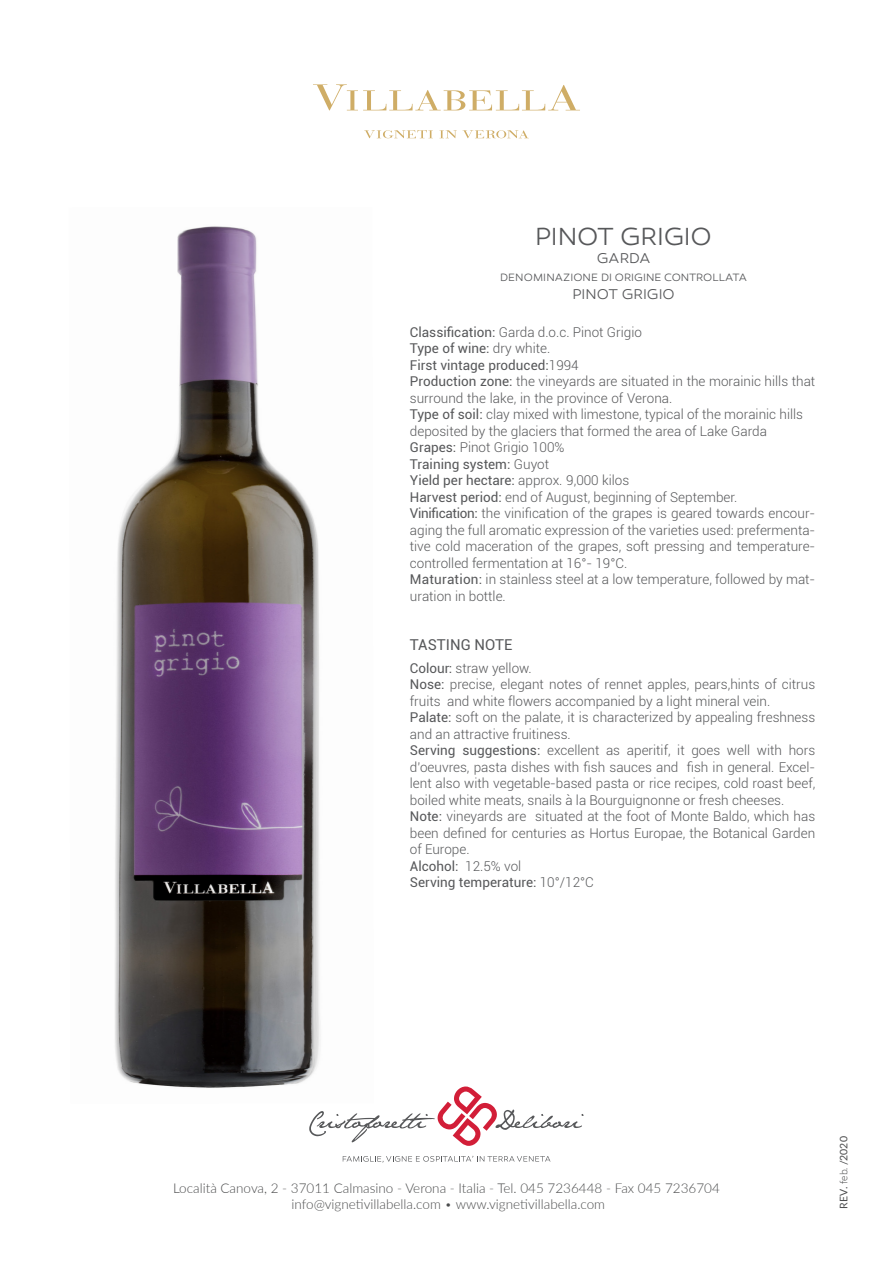
<style>
.page{position:relative;width:893px;height:1263px;background:#fff}
.page>*{position:absolute;margin:0;border:0;box-sizing:border-box;transform-origin:0 0}
.TITOLO{font:25.2px "Canaro Light DEMO";letter-spacing:-.005em;color:#57585a}
.t1{font:15px "Roboto";color:#57585a}
.TITOLO-2{font:14.4px "Canaro Light DEMO";letter-spacing:.005em;color:#57585a}
.t2{font:300 13.5px/16.5px "Roboto";color:#57585a}
.t3{font:300 13.5px/16.2px "Lato";color:#4b4c4d;text-align:center}
.t4{font:13.5px "Roboto";color:#57585a}
.TITOLO-3{font:10.8px "Canaro Light DEMO";letter-spacing:.005em;color:#57585a}
.t5{font:10.5px "Lato";color:#4b4c4d}
.s1{font-weight:400}
.s2{font-weight:300}
.s3{font-weight:100}
</style>
<div class="page">
<svg style="left:313px;top:84px;width:267px;height:26px"></svg>
<svg style="left:364px;top:130px;width:69px;height:8px"></svg>
<svg style="left:439px;top:130px;width:89px;height:8px"></svg>
<img style="left:115px;top:226px;width:205px;height:862px">
<svg style="left:343px;top:1156px;width:207px;height:7px"></svg>
<svg style="left:309px;top:1086px;width:275px;height:60px"></svg>
<p class="TITOLO" style="left:535px;top:224px;width:178px">PINOT GRIGIO</p>
<p class="TITOLO-2" style="left:597px;top:251px;width:55px">GARDA</p>
<p class="TITOLO-3" style="left:500px;top:272px;width:248px">DENOMINAZIONE DI ORIGINE CONTROLLATA</p>
<p class="TITOLO-2" style="left:572px;top:287px;width:104px">PINOT GRIGIO</p>
<p class="t2" style="left:410px;top:323px;width:234px"><span class="s1">Classification:</span> Garda d.o.c. Pinot Grigio</p>
<p class="t4" style="left:410px;top:339px;width:142px">Type of wine: <span class="s2">dry white.</span></p>
<p class="t4" style="left:410px;top:356px;width:170px">First vintage produced:<span class="s2">1994</span></p>
<p class="t2" style="left:410px;top:373px;width:407px"><span class="s1">Production zone:</span> the vineyards are situated in the morainic hills that surround the lake, in the province of Verona.<br><span class="s1">Type of soil:</span> clay mixed with limestone, typical of the morainic hills</p>
<p class="t2" style="left:410px;top:422px;width:359px">deposited by the glaciers that formed the area of Lake Garda</p>
<p class="t2" style="left:410px;top:439px;width:156px"><span class="s1">Grapes:</span> Pinot Grigio 100%</p>
<p class="t2" style="left:410px;top:455px;width:329px"><span class="s1">Training system:</span> Guyot<br><span class="s1">Yield per hectare:</span> approx. 9,000 kilos<br><span class="s1">Harvest period:</span> end of August, beginning of September.</p>
<p class="t2" style="left:410px;top:505px;width:407px;text-align:justify"><span class="s1">Vinification:</span> the vinification of the grapes is geared towards encour&shy;aging the full aromatic expression of the varieties used: prefermenta&shy;tive cold maceration of the grapes, soft pressing and temperature&shy;controlled fermentation at 16°- 19°C.</p>
<p class="t2" style="left:410px;top:571px;width:407px"><span class="s1">Maturation:</span> in stainless steel at a low temperature, followed by mat&shy;uration in bottle.</p>
<p class="t1" style="left:410px;top:634px;width:104px">TASTING NOTE</p>
<p class="t2" style="left:410px;top:659px;width:123px"><span class="s1">Colour:</span> straw yellow.</p>
<p class="t2" style="left:410px;top:676px;width:407px"><span class="s1">Nose:</span> precise, elegant notes of rennet apples, pears,hints of citrus fruits and white flowers accompanied by a light mineral vein.</p>
<p class="t2" style="left:410px;top:709px;width:407px"><span class="s1">Palate:</span> soft on the palate, it is characterized by appealing freshness and an attractive fruitiness.</p>
<p class="t2" style="left:410px;top:742px;width:407px;text-align:justify"><span class="s1">Serving suggestions:</span> excellent as aperitif, it goes well with hors d’oeuvres, pasta dishes with fish sauces and fish in general. Excel&shy;lent also with vegetable-based pasta or rice recipes, cold roast beef, boiled white meats, snails à la Bourguignonne or fresh cheeses.</p>
<p class="t2" style="left:410px;top:808px;width:407px;text-align:justify"><span class="s1">Note:</span> vineyards are situated at the foot of Monte Baldo, which has been defined for centuries as Hortus Europae, the Botanical Garden of Europe.</p>
<p class="t4" style="left:410px;top:857px;width:113px">Alcohol: <span class="s2">12.5% vol</span></p>
<p class="t4" style="left:410px;top:873px;width:186px">Serving temperature: <span class="s2">10°/12°C</span></p>
<p class="t3" style="left:173px;top:1179px;width:548px">Località Canova, 2 - 37011 Calmasino - Verona - Italia - Tel. 045 7236448 - Fax 045 7236704 info@vignetivillabella.com <span class="s3">•</span> www.vignetivillabella.com</p>
<p class="t5" style="left:836px;top:1209px;width:74px;rotate:-90deg">REV. <span class="s2">feb.</span> /2020</p>
</div>
